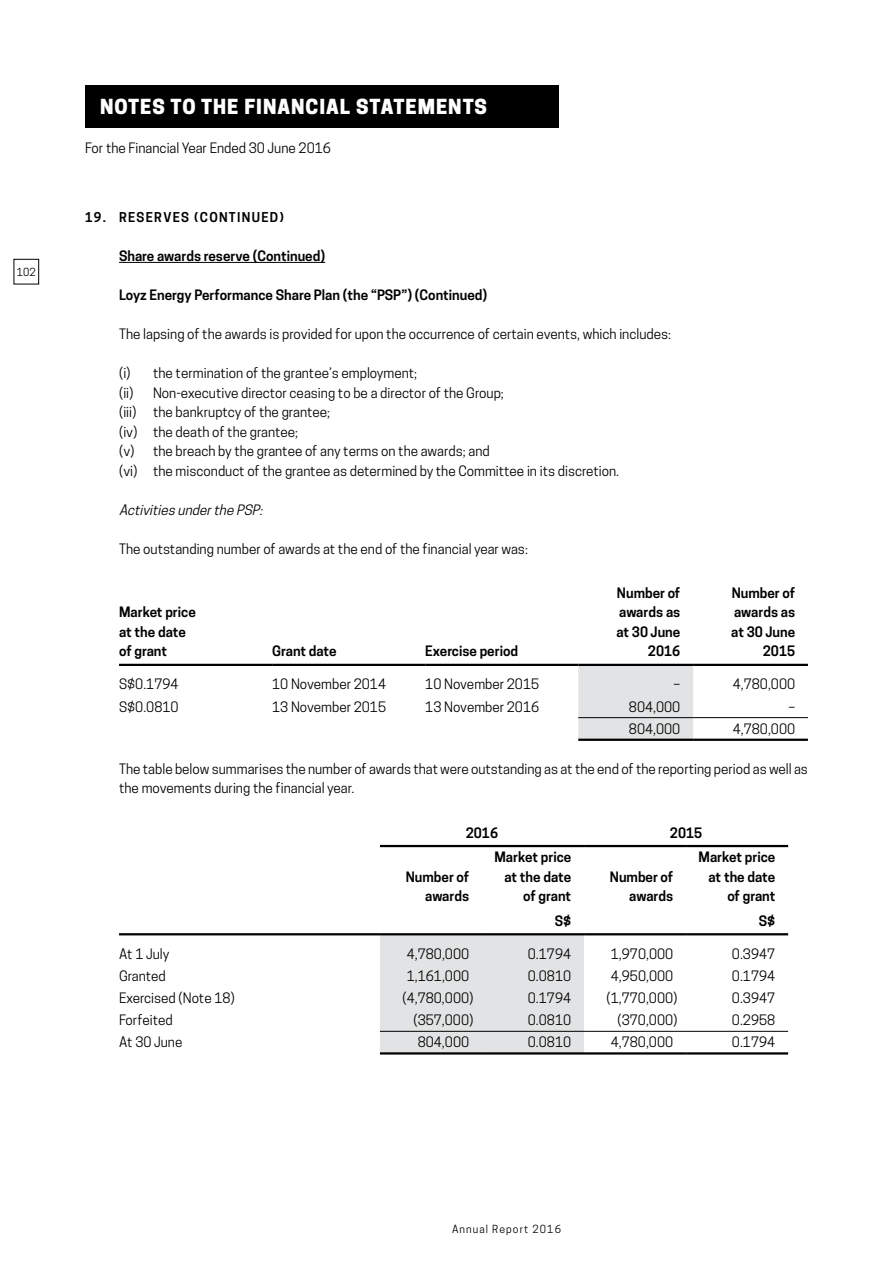
<style>
.page{position:relative;width:893px;height:1263px;background:#fff}
.page>*{position:absolute;margin:0;border:0;box-sizing:border-box;transform-origin:0 0}
.t1{font:800 19.5px "Cooper Hewitt";letter-spacing:.05em;color:#fff}
.t2{font:13.5px/19.5px "Cooper Hewitt";color:#000}
.t3{font:600 13.5px/19.5px "Cooper Hewitt";color:#000;text-align:right}
.t4{font:italic 13.5px "Cooper Hewitt";color:#000}
.t5{font:600 12.75px "Cooper Hewitt";letter-spacing:.1em;color:#000}
.t6{font:10.5px "Cooper Hewitt";letter-spacing:.1em;color:#000}
</style>
<div class="page">
<div style="left:85px;top:85px;width:474px;height:43px;background:#000"></div>
<div style="left:14px;top:259px;width:25px;height:25px;border:1px solid #000"></div>
<hr style="left:119px;top:262px;width:206px;height:1px;background:#000">
<div style="left:578px;top:666px;width:115px;height:73px;background:#e2e3e4"></div>
<hr style="left:119px;top:664px;width:153px;height:2px;background:#000">
<hr style="left:272px;top:664px;width:153px;height:2px;background:#000">
<hr style="left:425px;top:664px;width:153px;height:2px;background:#000">
<hr style="left:578px;top:664px;width:115px;height:2px;background:#000">
<hr style="left:693px;top:664px;width:115px;height:2px;background:#000">
<hr style="left:578px;top:717px;width:115px;height:1px;background:#000">
<hr style="left:693px;top:717px;width:115px;height:1px;background:#000">
<hr style="left:578px;top:739px;width:115px;height:2px;background:#000">
<hr style="left:693px;top:739px;width:115px;height:2px;background:#000">
<div style="left:380px;top:935px;width:204px;height:117px;background:#e2e3e4"></div>
<hr style="left:119px;top:933px;width:261px;height:2px;background:#000">
<hr style="left:380px;top:933px;width:102px;height:2px;background:#000">
<hr style="left:482px;top:933px;width:102px;height:2px;background:#000">
<hr style="left:584px;top:933px;width:102px;height:2px;background:#000">
<hr style="left:686px;top:933px;width:102px;height:2px;background:#000">
<hr style="left:380px;top:845px;width:102px;height:2px;background:#000">
<hr style="left:482px;top:845px;width:102px;height:2px;background:#000">
<hr style="left:584px;top:845px;width:102px;height:2px;background:#000">
<hr style="left:686px;top:845px;width:102px;height:2px;background:#000">
<hr style="left:380px;top:1031px;width:102px;height:1px;background:#000">
<hr style="left:482px;top:1031px;width:102px;height:1px;background:#000">
<hr style="left:584px;top:1031px;width:102px;height:1px;background:#000">
<hr style="left:686px;top:1031px;width:102px;height:1px;background:#000">
<hr style="left:380px;top:1052px;width:102px;height:2px;background:#000">
<hr style="left:482px;top:1052px;width:102px;height:2px;background:#000">
<hr style="left:584px;top:1052px;width:102px;height:2px;background:#000">
<hr style="left:686px;top:1052px;width:102px;height:2px;background:#000">
<p class="t6" style="left:17px;top:265px;width:20px">102</p>
<h1 class="t1" style="left:100px;top:95px;width:388px">NOTES TO THE FINANCIAL STATEMENTS</h1>
<p class="t2" style="left:85px;top:138px;width:247px">For the Financial Year Ended 30 June 2016</p>
<p class="t5" style="left:85px;top:210px;width:200px">19. RESERVES (CONTINUED)</p>
<p class="t3" style="left:119px;top:246px;width:208px">Share awards reserve (Continued)</p>
<p class="t3" style="left:119px;top:285px;width:370px">Loyz Energy Performance Share Plan (the “PSP”) (Continued)</p>
<p class="t2" style="left:119px;top:324px;width:554px">The lapsing of the awards is provided for upon the occurrence of certain events, which includes:</p>
<p class="t2" style="left:119px;top:363px;width:502px">(i) the termination of the grantee’s employment;<br>(ii) Non-executive director ceasing to be a director of the Group;<br>(iii) the bankruptcy of the grantee;<br>(iv) the death of the grantee;<br>(v) the breach by the grantee of any terms on the awards; and<br>(vi) the misconduct of the grantee as determined by the Committee in its discretion.</p>
<p class="t4" style="left:119px;top:502px;width:148px">Activities underthe PSP:</p>
<p class="t2" style="left:119px;top:539px;width:410px">The outstanding number of awards at the end of the financial year was:</p>
<p class="t3" style="left:119px;top:603px;width:78px;text-align:left">Market price at the date of grant</p>
<p class="t3" style="left:272px;top:642px;width:66px">Grant date</p>
<p class="t3" style="left:425px;top:642px;width:95px">Exercise period</p>
<p class="t3" style="left:616px;top:583px;width:65px">Number of awards as at 30 June<br>2016</p>
<p class="t3" style="left:731px;top:583px;width:65px">Number of awards as at 30 June<br>2015</p>
<p class="t2" style="left:119px;top:675px;width:61px">S$0.1794</p>
<p class="t2" style="left:272px;top:675px;width:115px">10 November 2014</p>
<p class="t2" style="left:425px;top:675px;width:115px">10 November 2015</p>
<p class="t2" style="left:674px;top:675px;width:8px">–</p>
<p class="t2" style="left:733px;top:675px;width:64px">4,780,000</p>
<p class="t2" style="left:119px;top:697px;width:61px">S$0.0810</p>
<p class="t2" style="left:272px;top:697px;width:115px">13 November 2015</p>
<p class="t2" style="left:425px;top:697px;width:115px">13 November 2016</p>
<p class="t2" style="left:629px;top:697px;width:53px">804,000</p>
<p class="t2" style="left:788px;top:697px;width:8px">–</p>
<p class="t2" style="left:629px;top:719px;width:53px">804,000</p>
<p class="t2" style="left:733px;top:719px;width:64px">4,780,000</p>
<p class="t2" style="left:119px;top:759px;width:690px">The table below summarises the number of awards that were outstanding as at the end of the reporting period as well as the movements during the financial year.</p>
<p class="t3" style="left:466px;top:823px;width:34px">2016</p>
<p class="t3" style="left:670px;top:823px;width:34px">2015</p>
<p class="t3" style="left:406px;top:867px;width:65px">Number of awards</p>
<p class="t3" style="left:699px;top:847px;width:78px">Market price at the date of grant</p>
<p class="t3" style="left:494px;top:847px;width:78px">Market price at the date of grant</p>
<p class="t3" style="left:610px;top:867px;width:65px">Number of awards</p>
<p class="t3" style="left:555px;top:911px;width:18px">S$</p>
<p class="t3" style="left:759px;top:911px;width:18px">S$</p>
<p class="t2" style="left:119px;top:944px;width:52px">At 1 July</p>
<p class="t2" style="left:407px;top:944px;width:64px">4,780,000</p>
<p class="t2" style="left:528px;top:944px;width:45px">0.1794</p>
<p class="t2" style="left:611px;top:944px;width:64px">1,970,000</p>
<p class="t2" style="left:732px;top:944px;width:45px">0.3947</p>
<p class="t2" style="left:119px;top:966px;width:48px">Granted</p>
<p class="t2" style="left:407px;top:966px;width:64px">1,161,000</p>
<p class="t2" style="left:528px;top:966px;width:45px">0.0810</p>
<p class="t2" style="left:611px;top:966px;width:64px">4,950,000</p>
<p class="t2" style="left:732px;top:966px;width:45px">0.1794</p>
<p class="t2" style="left:119px;top:988px;width:117px">Exercised (Note 18)</p>
<p class="t2" style="left:402px;top:988px;width:73px">(4,780,000)</p>
<p class="t2" style="left:528px;top:988px;width:45px">0.1794</p>
<p class="t2" style="left:606px;top:988px;width:73px">(1,770,000)</p>
<p class="t2" style="left:732px;top:988px;width:45px">0.3947</p>
<p class="t2" style="left:119px;top:1010px;width:55px">Forfeited</p>
<p class="t2" style="left:413px;top:1010px;width:62px">(357,000)</p>
<p class="t2" style="left:528px;top:1010px;width:45px">0.0810</p>
<p class="t2" style="left:617px;top:1010px;width:62px">(370,000)</p>
<p class="t2" style="left:732px;top:1010px;width:45px">0.2958</p>
<p class="t2" style="left:119px;top:1032px;width:65px">At 30 June</p>
<p class="t2" style="left:418px;top:1032px;width:53px">804,000</p>
<p class="t2" style="left:528px;top:1032px;width:45px">0.0810</p>
<p class="t2" style="left:611px;top:1032px;width:64px">4,780,000</p>
<p class="t2" style="left:732px;top:1032px;width:45px">0.1794</p>
<p class="t6" style="left:452px;top:1223px;width:110px">Annual Report 2016</p>
</div>
